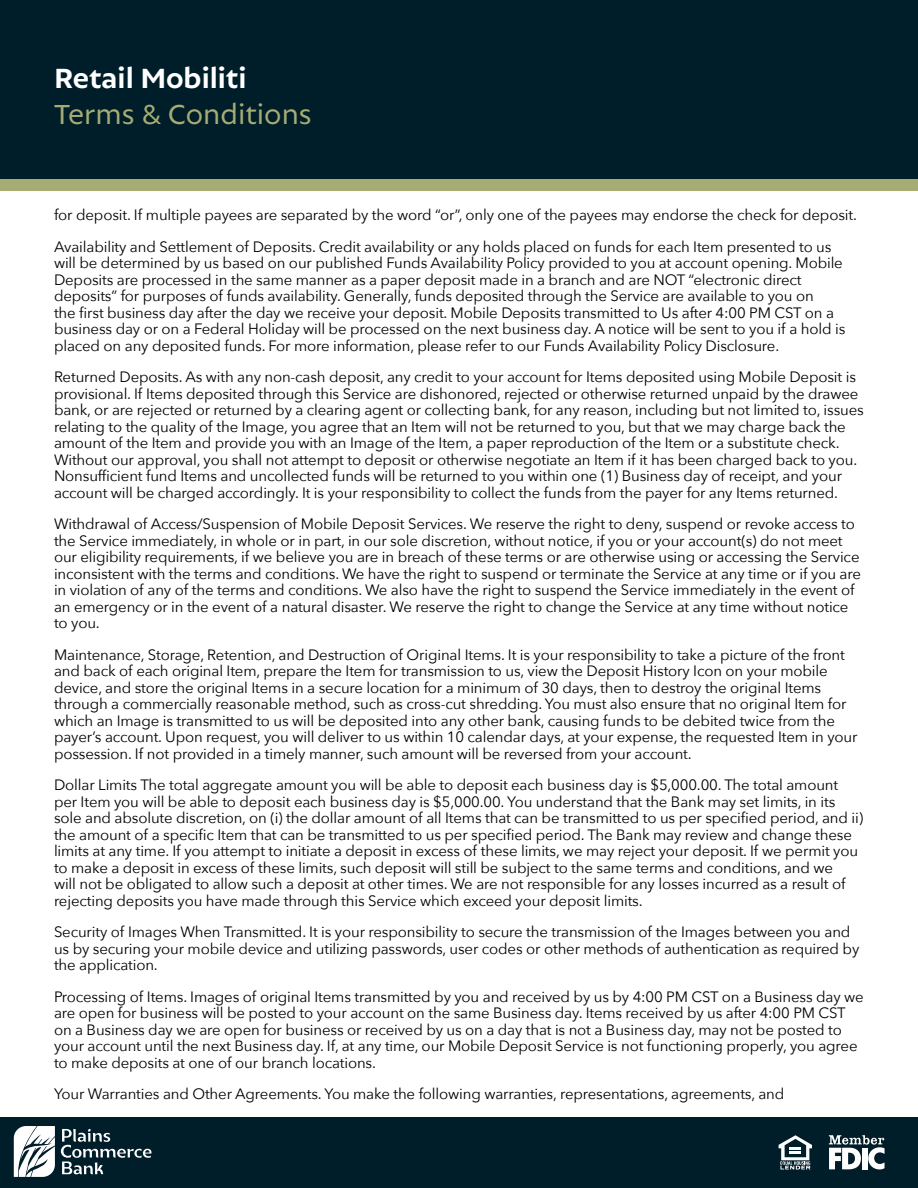
<style>
.page{position:relative;width:918px;height:1188px;background:#fff}
.page>*{position:absolute;margin:0;border:0;box-sizing:border-box;transform-origin:0 0}
.t1{font:30px "Autor";color:#a6ac74}
.t2{font:700 30px "Autor";color:#fff}
.t3{font:15px/16.5px "Avenir Next";letter-spacing:-.01em;color:#000}
</style>
<div class="page">
<div style="left:0;top:0;width:918px;height:191px;background:#001e29"></div>
<div style="left:0;top:1117px;width:918px;height:71px;background:#001e29"></div>
<svg style="left:829px;top:1135px;width:56px;height:34px"></svg>
<div style="left:862px;top:1148px;width:6px;height:21px;background:#fff"></div>
<svg style="left:779px;top:1135px;width:33px;height:34px"></svg>
<svg style="left:14px;top:1126px;width:41px;height:51px;background:#cbd1d3"></svg>
<svg style="left:61px;top:1129px;width:90px;height:45px"></svg>
<h1 class="t2" style="left:54px;top:60px;width:194px">Retail Mobiliti</h1>
<h1 class="t1" style="left:54px;top:96px;width:259px">Terms &amp; Conditions</h1>
<p class="t3" style="left:54px;top:206px;width:804px">for deposit. If multiple payees are separated by the word “or”, only one of the payees may endorse the check for deposit.</p>
<p class="t3" style="left:54px;top:238px;width:793px">Availability and Settlement of Deposits. Credit availability or any holds placed on funds for each Item presented to us will be determined by us based on our published Funds Availability Policy provided to you at account opening. Mobile Deposits are processed in the same manner as a paper deposit made in a branch and are NOT “electronic direct deposits” for purposes of funds availability. Generally, funds deposited through the Service are available to you on<br>the first business day after the day we receive your deposit. Mobile Deposits transmitted to Us after 4:00 PM CST on a business day or on a Federal Holiday will be processed on the next business day. A notice will be sent to you if a hold is placed on any deposited funds. For more information, please refer to our Funds Availability Policy Disclosure.</p>
<p class="t3" style="left:54px;top:368px;width:811px">Returned Deposits. As with any non-cash deposit, any credit to your account for Items deposited using Mobile Deposit is provisional. If Items deposited through this Service are dishonored, rejected or otherwise returned unpaid by the drawee bank, or are rejected or returned by a clearing agent or collecting bank, for any reason, including but not limited to, issues relating to the quality of the Image, you agree that an Item will not be returned to you, but that we may charge back the amount of the Item and provide you with an Image of the Item, a paper reproduction of the Item or a substitute check.<br>Without our approval, you shall not attempt to deposit or otherwise negotiate an Item if it has been charged back to you.<br>Nonsufficient fund Items and uncollected funds will be returned to you within one (1) Business day of receipt, and your account will be charged accordingly. It is your responsibility to collect the funds from the payer for any Items returned.</p>
<p class="t3" style="left:54px;top:515px;width:809px">Withdrawal of Access/Suspension of Mobile Deposit Services. We reserve the right to deny, suspend or revoke access to the Service immediately, in whole or in part, in our sole discretion, without notice, if you or your account(s) do not meet our eligibility requirements, if we believe you are in breach of these terms or are otherwise using or accessing the Service inconsistent with the terms and conditions. We have the right to suspend or terminate the Service at any time or if you are in violation of any of the terms and conditions. We also have the right to suspend the Service immediately in the event of an emergency or in the event of a natural disaster. We reserve the right to change the Service at any time without notice to you.</p>
<p class="t3" style="left:54px;top:646px;width:805px">Maintenance, Storage, Retention, and Destruction of Original Items. It is your responsibility to take a picture of the front and back of each original Item, prepare the Item for transmission to us, view the Deposit History Icon on your mobile device, and store the original Items in a secure location for a minimum of 30 days, then to destroy the original Items through a commercially reasonable method, such as cross-cut shredding. You must also ensure that no original Item for which an Image is transmitted to us will be deposited into any other bank, causing funds to be debited twice from the payer’s account. Upon request, you will deliver to us within 10 calendar days, at your expense, the requested Item in your possession. If not provided in a timely manner, such amount will be reversed from your account.</p>
<p class="t3" style="left:54px;top:776px;width:811px">Dollar Limits The total aggregate amount you will be able to deposit each business day is $5,000.00. The total amount per Item you will be able to deposit each business day is $5,000.00. You understand that the Bank may set limits, in its sole and absolute discretion, on (i) the dollar amount of all Items that can be transmitted to us per specified period, and ii) the amount of a specific Item that can be transmitted to us per specified period. The Bank may review and change these limits at any time. If you attempt to initiate a deposit in excess of these limits, we may reject your deposit. If we permit you to make a deposit in excess of these limits, such deposit will still be subject to the same terms and conditions, and we<br>will not be obligated to allow such a deposit at other times. We are not responsible for any losses incurred as a result of rejecting deposits you have made through this Service which exceed your deposit limits.</p>
<p class="t3" style="left:54px;top:923px;width:807px">Security of Images When Transmitted. It is your responsibility to secure the transmission of the Images between you and us by securing your mobile device and utilizing passwords, user codes or other methods of authentication as required by the application.</p>
<p class="t3" style="left:54px;top:988px;width:811px">Processing of Items. Images of original Items transmitted by you and received by us by 4:00 PM CST on a Business day we are open for business will be posted to your account on the same Business day. Items received by us after 4:00 PM CST on a Business day we are open for business or received by us on a day that is not a Business day, may not be posted to your account until the next Business day. If, at any time, our Mobile Deposit Service is not functioning properly, you agree to make deposits at one of our branch locations.</p>
<p class="t3" style="left:54px;top:1085px;width:732px">Your Warranties and Other Agreements. You make the following warranties, representations, agreements, and</p>
</div>
